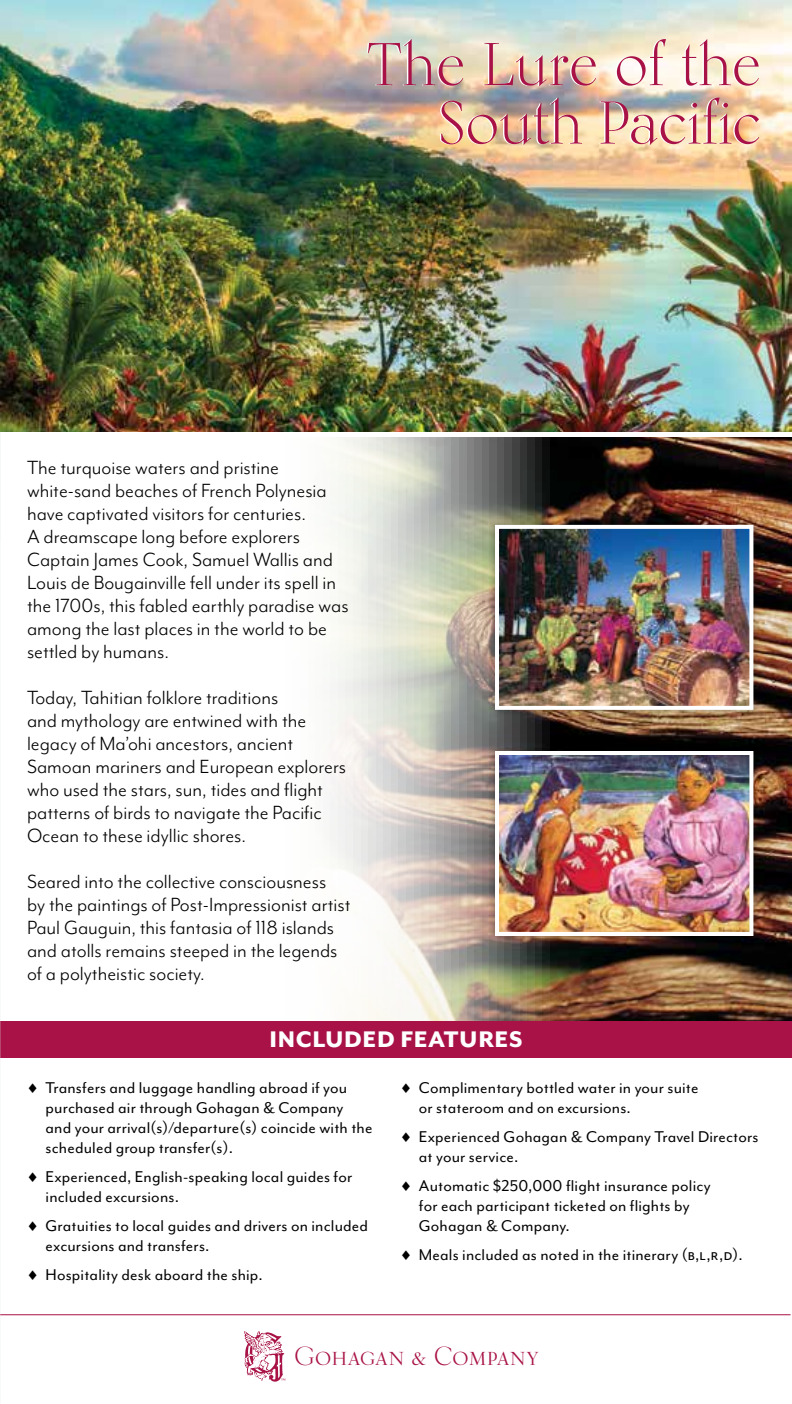
<style>
.page{position:relative;width:792px;height:1404px;background:#fff}
.page>*{position:absolute;margin:0;border:0;box-sizing:border-box;transform-origin:0 0}
.t1{font:60.2px/58.4px "Kumlien Pro";letter-spacing:-.01em;color:#a81246;text-align:right}
.t2{font:800 26px "Mr Eaves Mod OT";letter-spacing:.025em;color:#fff}
.t3{font:26px "Kumlien Pro";letter-spacing:.005em;color:#a81246}
.t4{font:22px/23px "Mr Eaves Mod OT";color:#000}
.t5{font:18px/20px "Mr Eaves Mod OT";letter-spacing:.01em;color:#000}
</style>
<div class="page">
<img style="left:330px;top:437px;width:462px;height:584px">
<div style="left:0;top:1021px;width:792px;height:36px;background:#a81246"></div>
<hr style="left:0;top:1314px;width:791px;height:1px;background:#a81246">
<svg style="left:244px;top:1331px;width:42px;height:51px"></svg>
<img style="left:0;top:0;width:792px;height:431px">
<div style="left:488px;top:744px;width:272px;height:199px;background:#000;opacity:.39"></div>
<img style="left:493px;top:749px;width:262px;height:189px">
<div style="left:488px;top:518px;width:272px;height:199px;background:#000;opacity:.39"></div>
<img style="left:493px;top:523px;width:262px;height:189px">
<h1 class="t1" style="left:366px;top:34px;width:396px">The Lure of the<br>South Pacific</h1>
<p class="t4" style="left:27px;top:456px;width:323px">The turquoise waters and pristine white‑sand beaches of French Polynesia have captivated visitors for centuries.<br>A dreamscape long before explorers Captain James Cook, Samuel Wallis and Louis de Bougainville fell under its spell in the 1700s, this fabled earthly paradise was among the last places in the world to be settled by humans.</p>
<p class="t4" style="left:27px;top:686px;width:321px">Today, Tahitian folklore traditions<br>and mythology are entwined with the legacy of Ma’ohi ancestors, ancient Samoan mariners and European explorers who used the stars, sun, tides and flight patterns of birds to navigate the Pacific Ocean to these idyllic shores.</p>
<p class="t4" style="left:27px;top:870px;width:325px">Seared into the collective consciousness<br>by the paintings of Post‑Impressionist artist Paul Gauguin, this fantasia of 118 islands and atolls remains steeped in the legends of a polytheistic society.</p>
<p class="t2" style="left:270px;top:1024px;width:254px">INCLUDED FEATURES</p>
<p class="t5" style="left:46px;top:1078px;width:328px;text-indent:-18px">♦ Transfers and luggage handling abroad if you purchased air through Gohagan &amp; Company and your arrival(s)/departure(s) coincide with the scheduled group transfer(s).</p>
<p class="t5" style="left:46px;top:1167px;width:308px;text-indent:-18px">♦ Experienced, English-speaking local guides for included excursions.</p>
<p class="t5" style="left:46px;top:1216px;width:324px;text-indent:-18px">♦ Gratuities to local guides and drivers on included excursions and transfers.</p>
<p class="t5" style="left:28px;top:1265px;width:237px">♦ Hospitality desk aboard the ship.</p>
<p class="t5" style="left:419px;top:1078px;width:281px;text-indent:-18px">♦ Complimentary bottled water in your suite or stateroom and on excursions.</p>
<p class="t5" style="left:419px;top:1127px;width:341px;text-indent:-18px">♦ Experienced Gohagan &amp; Company Travel Directors at your service.</p>
<p class="t5" style="left:419px;top:1176px;width:293px;text-indent:-18px">♦ Automatic $250,000 flight insurance policy for each participant ticketed on flights by<br>Gohagan &amp; Company.</p>
<p class="t5" style="left:401px;top:1245px;width:343px">♦ Meals included as noted in the itinerary (b,l,r,d).</p>
<p class="t3" style="left:294px;top:1340px;width:246px">Gohagan &amp; Company</p>
</div>
